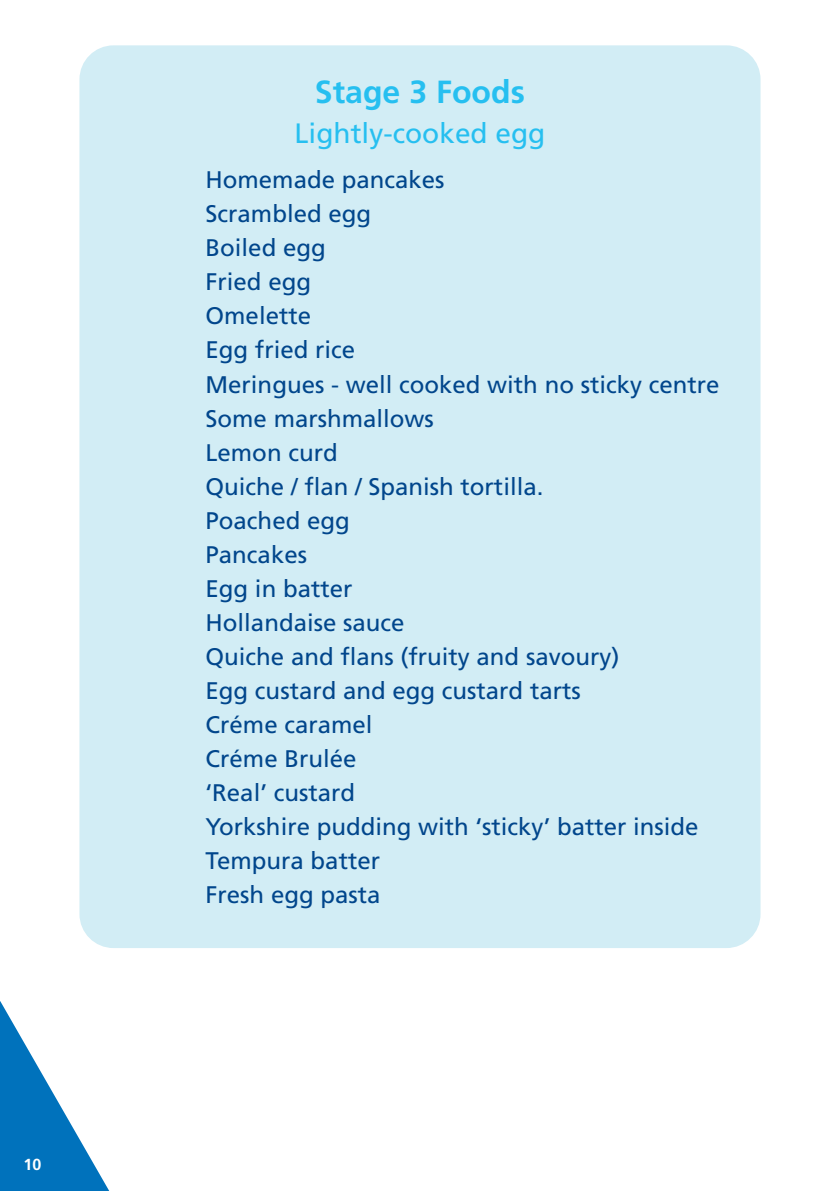
<style>
.page{position:relative;width:840px;height:1191px;background:#fff}
.page>*{position:absolute;margin:0;border:0;box-sizing:border-box;transform-origin:0 0}
.Large_title{font:700 32px "Frutiger";color:#26bff0}
.Large_title-2{font:28px "Frutiger";color:#26bff0}
.Bullet_points{font:24px "Frutiger";color:#01468c}
.t1{font:700 16px "Frutiger";color:#fff}
</style>
<div class="page">
<svg style="left:0;top:1001px;width:109px;height:190px"></svg>
<div style="left:79px;top:45px;width:681px;height:903px;background:#d2edf5;border-radius:34px"></div>
<p class="t1" style="left:24px;top:1154px;width:19px">10</p>
<p class="Large_title" style="left:315px;top:73px;width:211px">Stage 3 Foods</p>
<p class="Large_title-2" style="left:294px;top:117px;width:252px">Lightly-cooked egg</p>
<p class="Bullet_points" style="left:205px;top:166px;width:240px">Homemade pancakes</p>
<p class="Bullet_points" style="left:205px;top:200px;width:167px">Scrambled egg</p>
<p class="Bullet_points" style="left:205px;top:234px;width:122px">Boiled egg</p>
<p class="Bullet_points" style="left:205px;top:268px;width:107px">Fried egg</p>
<p class="Bullet_points" style="left:205px;top:302px;width:107px">Omelette</p>
<p class="Bullet_points" style="left:205px;top:336px;width:151px">Egg fried rice</p>
<p class="Bullet_points" style="left:205px;top:370px;width:515px">Meringues - well cooked with no sticky centre</p>
<p class="Bullet_points" style="left:205px;top:404px;width:230px">Some marshmallows</p>
<p class="Bullet_points" style="left:205px;top:438px;width:133px">Lemon curd</p>
<p class="Bullet_points" style="left:205px;top:472px;width:339px">Quiche / flan / Spanish tortilla.</p>
<p class="Bullet_points" style="left:205px;top:506px;width:146px">Poached egg</p>
<p class="Bullet_points" style="left:205px;top:540px;width:103px">Pancakes</p>
<p class="Bullet_points" style="left:205px;top:574px;width:148px">Egg in batter</p>
<p class="Bullet_points" style="left:205px;top:608px;width:200px">Hollandaise sauce</p>
<p class="Bullet_points" style="left:205px;top:642px;width:415px">Quiche and flans (fruity and savoury)</p>
<p class="Bullet_points" style="left:205px;top:676px;width:376px">Egg custard and egg custard tarts</p>
<p class="Bullet_points" style="left:205px;top:710px;width:168px">Créme caramel</p>
<p class="Bullet_points" style="left:205px;top:744px;width:152px">Créme Brulée</p>
<p class="Bullet_points" style="left:205px;top:778px;width:151px">‘Real’ custard</p>
<p class="Bullet_points" style="left:205px;top:812px;width:494px">Yorkshire pudding with ‘sticky’ batter inside</p>
<p class="Bullet_points" style="left:205px;top:846px;width:176px">Tempura batter</p>
<p class="Bullet_points" style="left:205px;top:880px;width:176px">Fresh egg pasta</p>
</div>
